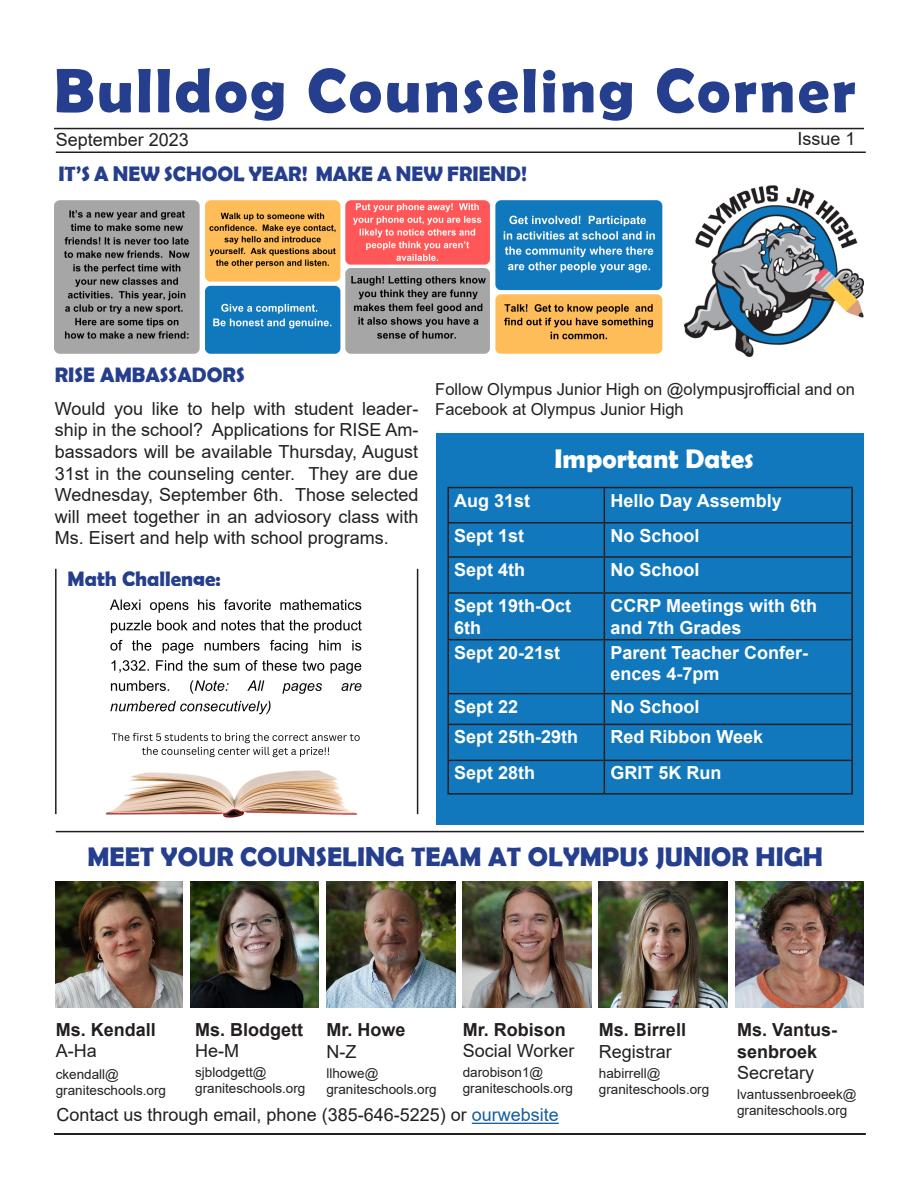
<style>
.page{position:relative;width:918px;height:1188px;background:#fff}
.page>*{position:absolute;margin:0;border:0;box-sizing:border-box;transform-origin:0 0}
.t1{font:700 63px "Berlin Sans FB Demi";letter-spacing:.04em;color:#253f8e}
.t2{font:700 27px "Berlin Sans FB Demi";color:#253f8e}
.t3{font:700 27px "Berlin Sans FB Demi";color:#fff}
.t4{font:700 21px "Berlin Sans FB Demi";color:#253f8e}
.t5{font:18px/21.6px "Arial";color:#231f20;text-align:justify}
.t6{font:700 18px/21.6px "Arial";color:#fff}
.t7{font:700 18px/21.6px "Arial";color:#231f20}
.t8{font:16.5px/19.8px "Arial";color:#231f20}
.t9{font:13.5px "Arial";color:#231f20}
.s1{font-weight:400}
.s2{color:#175d9e}
</style>
<div class="page">
<div style="left:436px;top:433px;width:428px;height:392px;background:#1278bd"></div>
<hr style="left:54px;top:128px;width:810px;height:1px;background:#231f20">
<hr style="left:56px;top:152px;width:810px;height:1px;background:#231f20">
<img style="left:684px;top:185px;width:180px;height:172px">
<hr style="left:54px;top:1133px;width:812px;height:1px;background:#231f20">
<hr style="left:54px;top:1134px;width:812px;height:1px;background:#231f20">
<hr style="left:56px;top:831px;width:808px;height:1px;background:#231f20">
<img style="left:105px;top:599px;width:257px;height:219px">
<hr style="left:55px;top:569px;width:2px;height:245px;background:#231f20">
<hr style="left:417px;top:569px;width:1px;height:245px;background:#231f20">
<hr style="left:447px;top:487px;width:157px;height:1px;background:#231f20">
<hr style="left:447px;top:488px;width:2px;height:34px;background:#231f20">
<hr style="left:604px;top:487px;width:249px;height:1px;background:#231f20">
<hr style="left:604px;top:488px;width:1px;height:34px;background:#231f20">
<hr style="left:851px;top:488px;width:2px;height:34px;background:#231f20">
<hr style="left:447px;top:522px;width:157px;height:2px;background:#231f20">
<hr style="left:447px;top:524px;width:2px;height:32px;background:#231f20">
<hr style="left:604px;top:522px;width:249px;height:2px;background:#231f20">
<hr style="left:604px;top:524px;width:1px;height:32px;background:#231f20">
<hr style="left:851px;top:524px;width:2px;height:32px;background:#231f20">
<hr style="left:447px;top:556px;width:157px;height:2px;background:#231f20">
<hr style="left:447px;top:558px;width:2px;height:34px;background:#231f20">
<hr style="left:604px;top:556px;width:249px;height:2px;background:#231f20">
<hr style="left:604px;top:558px;width:1px;height:34px;background:#231f20">
<hr style="left:851px;top:558px;width:2px;height:34px;background:#231f20">
<hr style="left:447px;top:592px;width:157px;height:2px;background:#231f20">
<hr style="left:447px;top:594px;width:2px;height:45px;background:#231f20">
<hr style="left:604px;top:592px;width:249px;height:2px;background:#231f20">
<hr style="left:604px;top:594px;width:1px;height:45px;background:#231f20">
<hr style="left:851px;top:594px;width:2px;height:45px;background:#231f20">
<hr style="left:447px;top:639px;width:157px;height:1px;background:#231f20">
<hr style="left:447px;top:640px;width:2px;height:53px;background:#231f20">
<hr style="left:604px;top:639px;width:249px;height:1px;background:#231f20">
<hr style="left:604px;top:640px;width:1px;height:53px;background:#231f20">
<hr style="left:851px;top:640px;width:2px;height:53px;background:#231f20">
<hr style="left:447px;top:693px;width:157px;height:1px;background:#231f20">
<hr style="left:447px;top:694px;width:2px;height:30px;background:#231f20">
<hr style="left:604px;top:693px;width:249px;height:1px;background:#231f20">
<hr style="left:604px;top:694px;width:1px;height:30px;background:#231f20">
<hr style="left:851px;top:694px;width:2px;height:30px;background:#231f20">
<hr style="left:447px;top:724px;width:157px;height:1px;background:#231f20">
<hr style="left:447px;top:725px;width:2px;height:35px;background:#231f20">
<hr style="left:604px;top:724px;width:249px;height:1px;background:#231f20">
<hr style="left:604px;top:725px;width:1px;height:35px;background:#231f20">
<hr style="left:851px;top:725px;width:2px;height:35px;background:#231f20">
<hr style="left:447px;top:760px;width:157px;height:1px;background:#231f20">
<hr style="left:447px;top:761px;width:2px;height:32px;background:#231f20">
<hr style="left:604px;top:760px;width:249px;height:1px;background:#231f20">
<hr style="left:604px;top:761px;width:1px;height:32px;background:#231f20">
<hr style="left:851px;top:761px;width:2px;height:32px;background:#231f20">
<hr style="left:447px;top:793px;width:157px;height:2px;background:#231f20">
<hr style="left:604px;top:793px;width:249px;height:2px;background:#231f20">
<img style="left:55px;top:200px;width:608px;height:154px">
<img style="left:56px;top:881px;width:127px;height:127px">
<img style="left:599px;top:881px;width:129px;height:127px">
<img style="left:463px;top:881px;width:128px;height:127px">
<img style="left:326px;top:881px;width:129px;height:127px">
<img style="left:190px;top:881px;width:129px;height:127px">
<img style="left:735px;top:881px;width:129px;height:127px">
<hr style="left:472px;top:1123px;width:87px;height:1px;background:#175d9e">
<p class="t1" style="left:54px;top:54px;width:803px">Bulldog Counseling Corner</p>
<p class="t5" style="left:56px;top:129px;width:135px">September 2023</p>
<p class="t5" style="left:797px;top:127px;width:60px">Issue 1</p>
<p class="t4" style="left:58px;top:162px;width:470px">IT’S A NEW SCHOOL YEAR! MAKE A NEW FRIEND!</p>
<p class="t4" style="left:55px;top:363px;width:191px">RISE AMBASSADORS</p>
<p class="t5" style="left:55px;top:398px;width:365px">Would you like to help with student leader&shy;ship in the school? Applications for RISE Am&shy;bassadors will be available Thursday, August 31st in the counseling center. They are due Wednesday, September 6th. Those selected will meet together in an adviosory class with Ms. Eisert and help with school programs.</p>
<p class="t4" style="left:68px;top:566px;width:155px">Math Challenge:</p>
<p class="t8" style="left:435px;top:379px;width:421px">Follow Olympus Junior High on @olympusjrofficial and on<br>Facebook at Olympus Junior High</p>
<p class="t3" style="left:555px;top:443px;width:201px">Important Dates</p>
<p class="t6" style="left:454px;top:490px;width:78px">Aug 31st</p>
<p class="t6" style="left:610px;top:490px;width:173px">Hello Day Assembly</p>
<p class="t6" style="left:454px;top:525px;width:72px">Sept 1st</p>
<p class="t6" style="left:610px;top:525px;width:91px">No School</p>
<p class="t6" style="left:454px;top:559px;width:73px">Sept 4th</p>
<p class="t6" style="left:610px;top:559px;width:91px">No School</p>
<p class="t6" style="left:454px;top:595px;width:119px">Sept 19th-Oct<br>6th</p>
<p class="t6" style="left:610px;top:595px;width:208px">CCRP Meetings with 6th and 7th Grades</p>
<p class="t6" style="left:454px;top:642px;width:108px">Sept 20-21st</p>
<p class="t6" style="left:610px;top:642px;width:199px">Parent Teacher Confer&shy;ences 4-7pm</p>
<p class="t6" style="left:454px;top:696px;width:66px">Sept 22</p>
<p class="t6" style="left:610px;top:696px;width:91px">No School</p>
<p class="t6" style="left:454px;top:727px;width:126px">Sept 25th-29th</p>
<p class="t6" style="left:610px;top:727px;width:154px">Red Ribbon Week</p>
<p class="t6" style="left:454px;top:763px;width:83px">Sept 28th</p>
<p class="t6" style="left:610px;top:763px;width:113px">GRIT 5K Run</p>
<p class="t2" style="left:87px;top:842px;width:737px">MEET YOUR COUNSELING TEAM AT OLYMPUS JUNIOR HIGH</p>
<p class="t7" style="left:56px;top:1019px;width:102px">Ms. Kendall<br><span class="s1">A-Ha</span></p>
<p class="t9" style="left:56px;top:1065px;width:65px">ckendall@</p>
<p class="t9" style="left:56px;top:1081px;width:112px">graniteschools.org</p>
<p class="t7" style="left:195px;top:1019px;width:109px">Ms. Blodgett<br><span class="s1">He-M</span></p>
<p class="t9" style="left:195px;top:1063px;width:73px">sjblodgett@</p>
<p class="t9" style="left:195px;top:1079px;width:112px">graniteschools.org</p>
<p class="t7" style="left:326px;top:1019px;width:81px">Mr. Howe</p>
<p class="t5" style="left:326px;top:1041px;width:31px">N-Z</p>
<p class="t9" style="left:326px;top:1064px;width:53px">llhowe@</p>
<p class="t9" style="left:326px;top:1080px;width:112px">graniteschools.org</p>
<p class="t7" style="left:463px;top:1019px;width:105px">Mr. Robison</p>
<p class="t5" style="left:463px;top:1040px;width:113px">Social Worker</p>
<p class="t9" style="left:463px;top:1063px;width:82px">darobison1@</p>
<p class="t9" style="left:463px;top:1079px;width:112px">graniteschools.org</p>
<p class="t7" style="left:599px;top:1019px;width:89px">Ms. Birrell</p>
<p class="t5" style="left:599px;top:1041px;width:75px">Registrar</p>
<p class="t9" style="left:599px;top:1064px;width:63px">habirrell@</p>
<p class="t9" style="left:599px;top:1080px;width:112px">graniteschools.org</p>
<p class="t7" style="left:737px;top:1019px;width:102px">Ms. Vantus&shy;senbroek</p>
<p class="t5" style="left:737px;top:1062px;width:79px">Secretary</p>
<p class="t9" style="left:737px;top:1085px;width:121px">lvantussenbroeek@</p>
<p class="t5" style="left:57px;top:1104px;width:504px">Contact us through email, phone (385-646-5225) or <span class="s2">ourwebsite</span></p>
<p class="t9" style="left:737px;top:1101px;width:112px">graniteschools.org</p>
</div>
